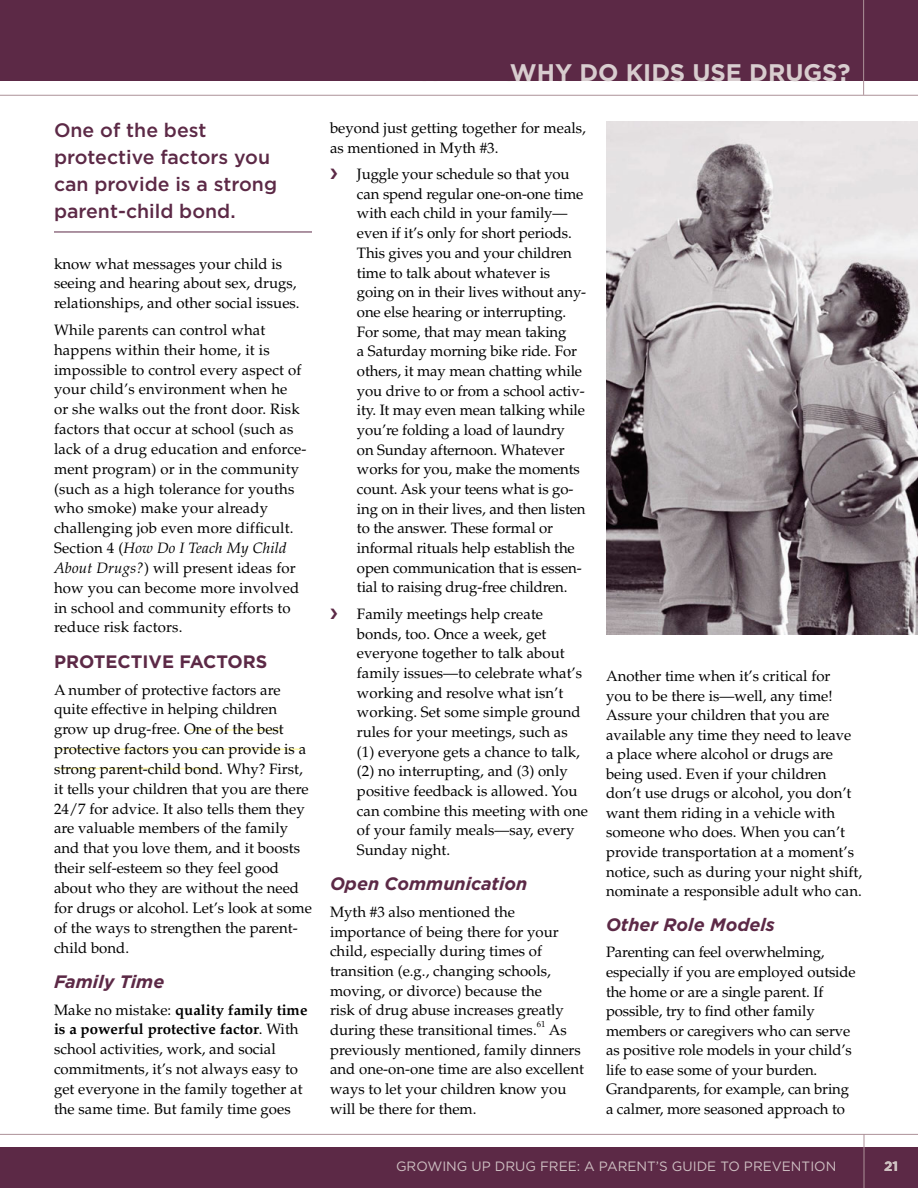
<style>
.page{position:relative;width:918px;height:1188px;background:#fff}
.page>*{position:absolute;margin:0;border:0;box-sizing:border-box;transform-origin:0 0}
.t1{font:700 24px "Gotham";color:#e3e6d5}
.t2{font:700 24px "Gotham";color:#d8cdcf}
.t3{font:500 19.5px/27px "Gotham";color:#5c2946}
.t4{font:italic 700 18px "Gotham";color:#5c2946}
.t5{font:700 18px "Gotham";color:#5c2946}
.t6{font:15px/19.6px "Palatino";color:#000}
.t7{font:13.5px "Gotham";color:#cfc0c3}
.t8{font:700 13.5px "Gotham";color:#dcdfc9}
.t9{font:8.7px "Palatino";color:#000}
.s1{font-style:italic}
.s2{font-weight:700}
</style>
<div class="page">
<img style="left:606px;top:122px;width:312px;height:512px">
<div style="left:0;top:0;width:918px;height:81px;background:#5c2946"></div>
<div style="left:0;top:1148px;width:918px;height:40px;background:#5c2946"></div>
<hr style="left:0;top:1134px;width:918px;height:1px;background:#ac9198">
<hr style="left:864px;top:1134px;width:1px;height:54px;background:#ac9198">
<hr style="left:0;top:95px;width:918px;height:1px;background:#ac9198">
<hr style="left:863px;top:0;width:1px;height:95px;background:#ac9198">
<hr style="left:189px;top:729px;width:92px;height:2px;background:#fff453">
<hr style="left:57px;top:749px;width:244px;height:1px;background:#fff453">
<hr style="left:57px;top:768px;width:159px;height:1px;background:#fff453">
<hr style="left:54px;top:232px;width:258px;height:1px;background:#5c2946">
<p class="t3" style="left:54px;top:116px;width:225px">One of the best protective factors you can provide is a strong parent-child bond.</p>
<p class="t6" style="left:54px;top:254px;width:247px">know what messages your child is seeing and hearing about sex, drugs, relationships, and other social issues.</p>
<p class="t6" style="left:54px;top:320px;width:254px">While parents can control what happens within their home, it is impossible to control every aspect of your child’s environment when he<br>or she walks out the front door. Risk factors that occur at school (such as lack of a drug education and enforce&shy;ment program) or in the community (such as a high tolerance for youths who smoke) make your already challenging job even more difficult.<br>Section 4 (<span class="s1">How Do I Teach My Child About Drugs?</span>) will present ideas for how you can become more involved in school and community efforts to reduce risk factors.</p>
<h3 class="t5" style="left:54px;top:650px;width:215px">PROTECTivE FACTORS</h3>
<p class="t6" style="left:54px;top:680px;width:259px">A number of protective factors are quite effective in helping children grow up drug-free. One of the best protective factors you can provide is a strong parent-child bond. Why? First, it tells your children that you are there 24/7 for advice. It also tells them they are valuable members of the family and that you love them, and it boosts their self-esteem so they feel good about who they are without the need for drugs or alcohol. Let’s look at some of the ways to strengthen the parent&shy;child bond.</p>
<h4 class="t4" style="left:54px;top:970px;width:112px">Family Time</h4>
<p class="t6" style="left:54px;top:1000px;width:255px">Make no mistake: <span class="s2">quality family time is a powerful protective factor</span>. With school activities, work, and social commitments, it’s not always easy to get everyone in the family together at the same time. But family time goes</p>
<h1 class="t1" style="left:417px;top:57px;width:422px">WHAT SUBSTANCES DO KI S SE</h1>
<h1 class="t2" style="left:510px;top:57px;width:342px">WHY DO KIDS USE DRUGS?</h1>
<p class="t6" style="left:330px;top:118px;width:258px">beyond just getting together for meals, as mentioned in Myth #3.</p>
<p class="t6" style="left:357px;top:164px;width:230px">Juggle your schedule so that you can spend regular one-on-one time with each child in your family— even if it’s only for short periods.<br>This gives you and your children time to talk about whatever is going on in their lives without any&shy;one else hearing or interrupting.<br>For some, that may mean taking<br>a Saturday morning bike ride. For others, it may mean chatting while you drive to or from a school activ&shy;ity. It may even mean talking while you’re folding a load of laundry<br>on Sunday afternoon. Whatever works for you, make the moments count. Ask your teens what is go&shy;ing on in their lives, and then listen to the answer. These formal or informal rituals help establish the open communication that is essen&shy;tial to raising drug-free children.</p>
<p class="t6" style="left:357px;top:604px;width:232px">Family meetings help create bonds, too. Once a week, get everyone together to talk about family issues—to celebrate what’s working and resolve what isn’t working. Set some simple ground rules for your meetings, such as (1) everyone gets a chance to talk, (2) no interrupting, and (3) only positive feedback is allowed. You can combine this meeting with one of your family meals—say, every<br>Sunday night.</p>
<h4 class="t4" style="left:330px;top:872px;width:199px">Open Communication</h4>
<p class="t6" style="left:330px;top:902px;width:235px">Myth #3 also mentioned the importance of being there for your child, especially during times of transition (e.g., changing schools, moving, or divorce) because the risk of drug abuse increases greatly</p>
<p class="t9" style="left:537px;top:1019px;width:10px">61</p>
<p class="t6" style="left:330px;top:1020px;width:256px">during these transitional times. As previously mentioned, family dinners and one-on-one time are also excellent ways to let your children know you will be there for them.</p>
<p class="t6" style="left:606px;top:666px;width:258px">Another time when it’s critical for<br>you to be there is—well, any time!<br>Assure your children that you are available any time they need to leave a place where alcohol or drugs are being used. Even if your children don’t use drugs or alcohol, you don’t want them riding in a vehicle with someone who does. When you can’t provide transportation at a moment’s notice, such as during your night shift, nominate a responsible adult who can.</p>
<h4 class="t4" style="left:606px;top:913px;width:170px">Other Role Models</h4>
<p class="t6" style="left:606px;top:943px;width:251px">Parenting can feel overwhelming, especially if you are employed outside the home or are a single parent. If possible, try to find other family members or caregivers who can serve as positive role models in your child’s life to ease some of your burden.<br>Grandparents, for example, can bring a calmer, more seasoned approach to</p>
<p class="t7" style="left:396px;top:1157px;width:442px">GROWING UP DRUG FREE: A PARENT’S GUIDE TO PREVENTION</p>
<p class="t8" style="left:884px;top:1157px;width:16px">21</p>
</div>
